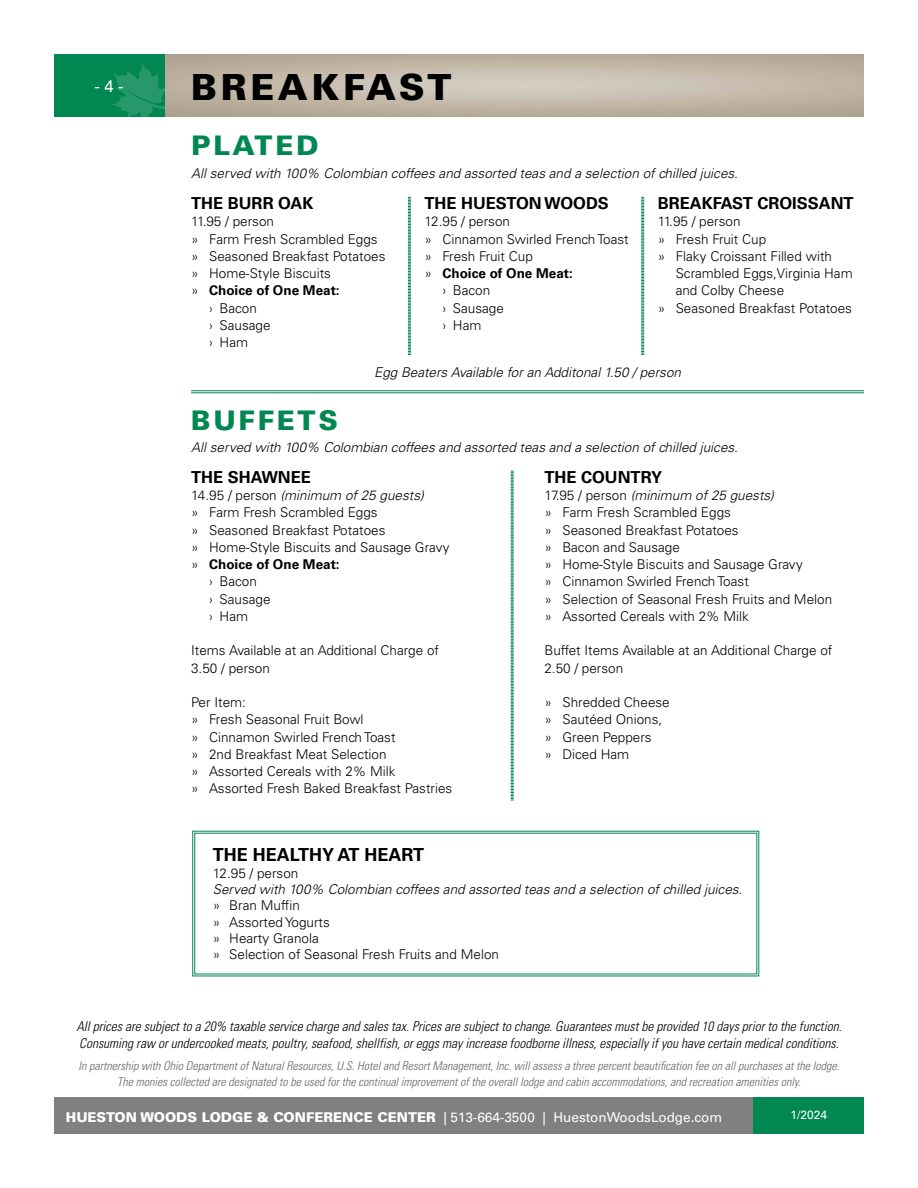
<style>
.page{position:relative;width:918px;height:1188px;background:#fff}
.page>*{position:absolute;margin:0;border:0;box-sizing:border-box;transform-origin:0 0}
.t1{font:900 36px "Univers LT Std";letter-spacing:.1em;color:#000}
.t2{font:900 27px "Univers LT Std";letter-spacing:.1em;color:#008752}
.t3{font:700 18px "Univers LT Std";color:#000}
.t4{font:700 16.5px "Univers LT Std";color:#000}
.t5{font:16.5px "Univers LT Std";color:#fff}
.t6{font:300 13.5px/17.2px "Univers LT Std";color:#000}
.t7{font:italic 300 13.5px "Univers LT Std";color:#000}
.t8{font:italic 300 condensed 13.5px/16.2px "Univers LT Std";color:#000}
.t9{font:13.5px "Univers LT Std";color:#fff}
.t10{font:700 13.5px "Univers LT Std";color:#000}
.t11{font:italic 300 condensed 12px/16.2px "Univers LT Std";color:#636466;text-align:center}
.t12{font:12px "Univers LT Std";color:#fff}
.s1{font-weight:300}
.s2{font-style:normal}
.s3{font-style:italic}
.s4{font-weight:900}
</style>
<div class="page">
<svg style="left:192px;top:830px;width:568px;height:147px"></svg>
<div style="left:54px;top:1097px;width:700px;height:37px;background:#808080"></div>
<img style="left:164px;top:54px;width:700px;height:63px">
<div style="left:54px;top:54px;width:110px;height:63px;background:#008752"></div>
<div style="left:754px;top:1097px;width:110px;height:37px;background:#008752"></div>
<svg style="left:111px;top:62px;width:53px;height:55px"></svg>
<svg style="left:408px;top:197px;width:3px;height:158px"></svg>
<svg style="left:641px;top:197px;width:3px;height:158px"></svg>
<hr style="left:191px;top:390px;width:673px;height:1px;background:#008752">
<hr style="left:191px;top:392px;width:673px;height:1px;background:#008752">
<svg style="left:510px;top:471px;width:4px;height:330px"></svg>
<p class="t5" style="left:94px;top:76px;width:31px">- 4 -</p>
<h1 class="t1" style="left:191px;top:64px;width:262px">BREAKFAST</h1>
<h2 class="t2" style="left:191px;top:128px;width:129px">PLATED</h2>
<p class="t7" style="left:191px;top:165px;width:548px">All served with 100% Colombian coffees and assorted teas and a selection of chilled juices.</p>
<p class="t4" style="left:191px;top:194px;width:124px">THE BURR OAK</p>
<p class="t6" style="left:191px;top:213px;width:84px">11.95 / person</p>
<p class="t6" style="left:191px;top:230px;width:188px">» Farm Fresh Scrambled Eggs</p>
<p class="t6" style="left:191px;top:247px;width:196px">» Seasoned Breakfast Potatoes</p>
<p class="t6" style="left:191px;top:265px;width:141px">» Home-Style Biscuits</p>
<p class="t10" style="left:191px;top:283px;width:150px"><span class="s1">»</span> Choice of One Meat:</p>
<p class="t6" style="left:209px;top:299px;width:49px">› Bacon</p>
<p class="t6" style="left:209px;top:316px;width:63px">› Sausage</p>
<p class="t6" style="left:209px;top:334px;width:41px">› Ham</p>
<p class="t4" style="left:424px;top:194px;width:186px">THE HUESTON WOODS</p>
<p class="t6" style="left:424px;top:213px;width:87px">12.95 / person</p>
<p class="t6" style="left:424px;top:230px;width:206px">» Cinnamon Swirled French Toast</p>
<p class="t6" style="left:424px;top:247px;width:110px">» Fresh Fruit Cup</p>
<p class="t10" style="left:424px;top:265px;width:150px"><span class="s1">»</span> Choice of One Meat:</p>
<p class="t6" style="left:442px;top:282px;width:49px">› Bacon</p>
<p class="t6" style="left:442px;top:299px;width:63px">› Sausage</p>
<p class="t6" style="left:442px;top:316px;width:41px">› Ham</p>
<p class="t4" style="left:658px;top:194px;width:197px">BREAKFAST CROISSANT</p>
<p class="t6" style="left:658px;top:213px;width:84px">11.95 / person</p>
<p class="t6" style="left:658px;top:230px;width:110px">» Fresh Fruit Cup</p>
<p class="t6" style="left:658px;top:247px;width:176px">» Flaky Croissant Filled with</p>
<p class="t6" style="left:676px;top:265px;width:179px">Scrambled Eggs,Virginia Ham</p>
<p class="t6" style="left:676px;top:282px;width:110px">and Colby Cheese</p>
<p class="t6" style="left:658px;top:299px;width:196px">» Seasoned Breakfast Potatoes</p>
<p class="t7" style="left:374px;top:364px;width:308px">Egg Beaters Available for an Additonal 1.50 / person</p>
<h2 class="t2" style="left:191px;top:403px;width:148px">BUFFETS</h2>
<p class="t7" style="left:191px;top:439px;width:548px">All served with 100% Colombian coffees and assorted teas and a selection of chilled juices.</p>
<p class="t4" style="left:191px;top:467px;width:121px">THE SHAWNEE</p>
<p class="t7" style="left:191px;top:487px;width:234px"><span class="s2">14.95 / person</span> (minimum of 25 guests)</p>
<p class="t6" style="left:191px;top:504px;width:188px">» Farm Fresh Scrambled Eggs</p>
<p class="t6" style="left:191px;top:521px;width:196px">» Seasoned Breakfast Potatoes</p>
<p class="t6" style="left:191px;top:538px;width:260px">» Home-Style Biscuits and Sausage Gravy</p>
<p class="t10" style="left:191px;top:556px;width:150px"><span class="s1">»</span> Choice of One Meat:</p>
<p class="t6" style="left:209px;top:573px;width:49px">› Bacon</p>
<p class="t6" style="left:209px;top:590px;width:63px">› Sausage</p>
<p class="t6" style="left:209px;top:607px;width:41px">› Ham</p>
<p class="t6" style="left:191px;top:642px;width:249px">Items Available at an Additional Charge of<br>3.50 / person</p>
<p class="t6" style="left:191px;top:694px;width:263px">Per Item:<br>» Fresh Seasonal Fruit Bowl<br>» Cinnamon Swirled French Toast<br>» 2nd Breakfast Meat Selection<br>» Assorted Cereals with 2% Milk<br>» Assorted Fresh Baked Breakfast Pastries</p>
<p class="t4" style="left:544px;top:467px;width:119px">THE COUNTRY</p>
<p class="t6" style="left:544px;top:487px;width:289px">17.95 / person <span class="s3">(minimum of 25 guests)<br></span>» Farm Fresh Scrambled Eggs<br>» Seasoned Breakfast Potatoes<br>» Bacon and Sausage<br>» Home-Style Biscuits and Sausage Gravy<br>» Cinnamon Swirled French Toast<br>» Selection of Seasonal Fresh Fruits and Melon » Assorted Cereals with 2% Milk</p>
<p class="t6" style="left:544px;top:642px;width:289px">Buffet Items Available at an Additional Charge of<br>2.50 / person</p>
<p class="t6" style="left:544px;top:694px;width:127px">» Shredded Cheese » Sautéed Onions, » Green Peppers<br>» Diced Ham</p>
<h3 class="t3" style="left:213px;top:844px;width:213px">THE HEALTHY AT HEART</h3>
<p class="t6" style="left:213px;top:865px;width:87px">12.95 / person</p>
<p class="t7" style="left:213px;top:881px;width:531px">Served with 100% Colombian coffees and assorted teas and a selection of chilled juices.</p>
<p class="t6" style="left:213px;top:897px;width:288px;line-height:16.2px">» Bran Muffin<br>» Assorted Yogurts<br>» Hearty Granola<br>» Selection of Seasonal Fresh Fruits and Melon</p>
<p class="t8" style="left:76px;top:1019px;width:767px">All prices are subject to a 20% taxable service charge and sales tax. Prices are subject to change. Guarantees must be provided 10 days prior to the function.<br>Consuming raw or undercooked meats, poultry, seafood, shellfish, or eggs may increase foodborne illness, especially if you have certain medical conditions.</p>
<p class="t11" style="left:79px;top:1057px;width:762px">In partnership with Ohio Department of Natural Resources, U.S. Hotel and Resort Management, Inc. will assess a three percent beautification fee on all purchases at the lodge.<br>The monies collected are designated to be used for the continual improvement of the overall lodge and cabin accommodations, and recreation amenities only.</p>
<p class="t9" style="left:66px;top:1109px;width:658px"><span class="s4">HUESTON WOODS LODGE &amp; CONFERENCE CENTER</span> | 513-664-3500 | HuestonWoodsLodge.com</p>
<p class="t12" style="left:791px;top:1108px;width:38px">1/2024</p>
</div>
